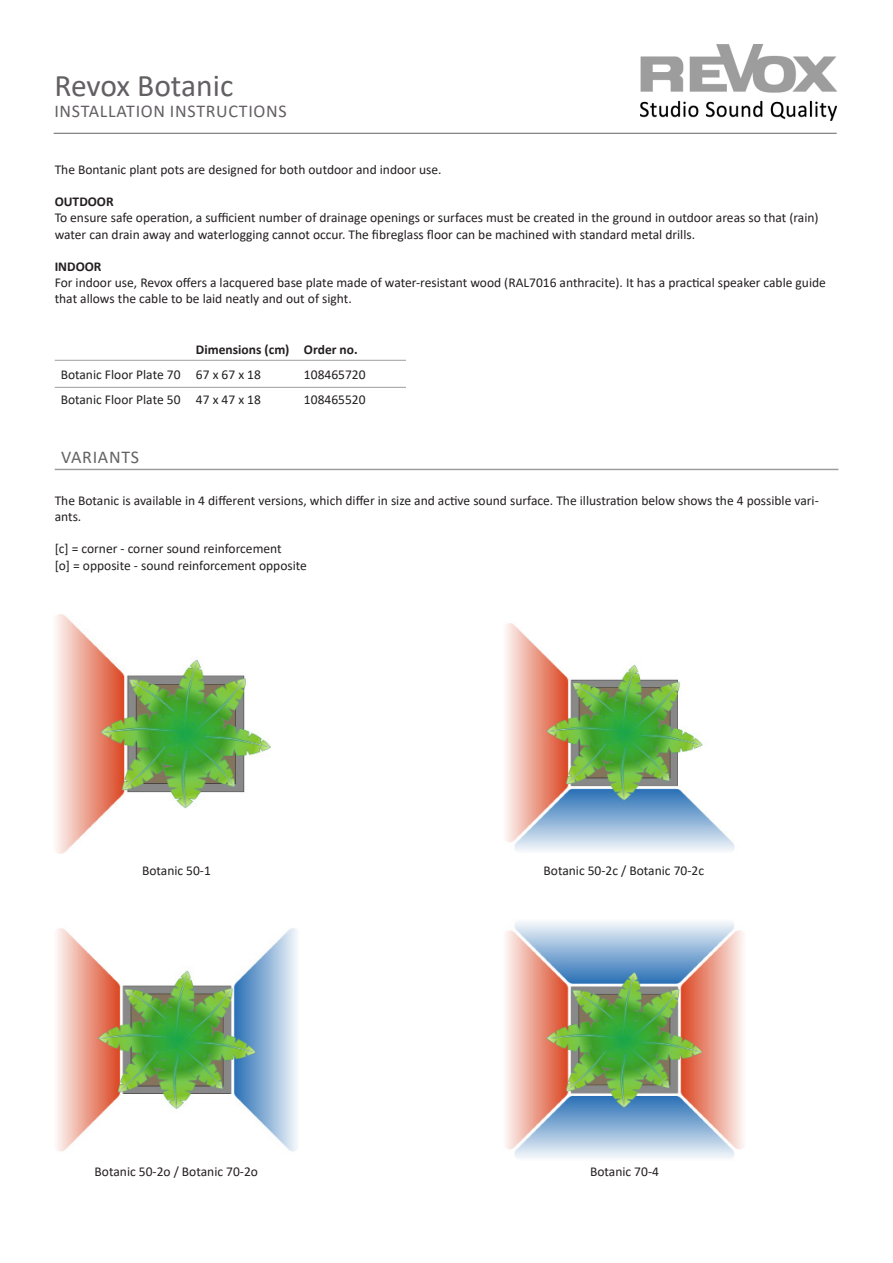
<style>
.page{position:relative;width:893px;height:1263px;background:#fff}
.page>*{position:absolute;margin:0;border:0;box-sizing:border-box;transform-origin:0 0}
.t1{font:31.5px "Calibri";letter-spacing:-.005em;color:#635f63}
.t2{font:18px "Calibri";letter-spacing:.04em;color:#635f63}
.t3{font:18px "Calibri";letter-spacing:.04em;color:#636363}
.t4{font:13.5px/16.2px "Calibri";color:#231f20}
.t5{font:700 13.5px "Calibri";color:#231f20}
</style>
<div class="page">
<img style="left:640px;top:44px;width:196px;height:76px">
<hr style="left:54px;top:133px;width:783px;height:1px;background:#636363">
<img style="left:55px;top:614px;width:216px;height:240px">
<img style="left:505px;top:922px;width:239px;height:236px">
<img style="left:505px;top:623px;width:230px;height:228px">
<img style="left:56px;top:928px;width:241px;height:224px">
<hr style="left:55px;top:360px;width:135px;height:1px;background:#9d9d9c">
<hr style="left:190px;top:360px;width:108px;height:1px;background:#9d9d9c">
<hr style="left:298px;top:360px;width:108px;height:1px;background:#9d9d9c">
<hr style="left:55px;top:387px;width:135px;height:1px;background:#9d9d9c">
<hr style="left:190px;top:387px;width:108px;height:1px;background:#9d9d9c">
<hr style="left:298px;top:387px;width:108px;height:1px;background:#9d9d9c">
<hr style="left:55px;top:469px;width:783px;height:1px;background:#9d9d9c">
<p class="t1" style="left:54px;top:64px;width:180px">Revox Botanic</p>
<p class="t2" style="left:54px;top:99px;width:234px">INSTALLATION INSTRUCTIONS</p>
<p class="t4" style="left:55px;top:161px;width:388px">The Bontanic plant pots are designed for both outdoor and indoor use.</p>
<p class="t5" style="left:55px;top:192px;width:60px">OUTDOOR</p>
<p class="t4" style="left:55px;top:209px;width:765px">To ensure safe operation, a sufficient number of drainage openings or surfaces must be created in the ground in outdoor areas so that (rain) water can drain away and waterlogging cannot occur. The fibreglass floor can be machined with standard metal drills.</p>
<p class="t5" style="left:55px;top:257px;width:48px">INDOOR</p>
<p class="t4" style="left:55px;top:274px;width:773px">For indoor use, Revox offers a lacquered base plate made of water-resistant wood (RAL7016 anthracite). It has a practical speaker cable guide that allows the cable to be laid neatly and out of sight.</p>
<p class="t5" style="left:196px;top:340px;width:95px">Dimensions (cm)</p>
<p class="t5" style="left:304px;top:340px;width:55px">Order no.</p>
<p class="t4" style="left:61px;top:366px;width:121px">Botanic Floor Plate 70</p>
<p class="t4" style="left:196px;top:366px;width:66px">67 x 67 x 18</p>
<p class="t4" style="left:304px;top:366px;width:63px">108465720</p>
<p class="t4" style="left:61px;top:391px;width:121px">Botanic Floor Plate 50</p>
<p class="t4" style="left:196px;top:391px;width:66px">47 x 47 x 18</p>
<p class="t4" style="left:304px;top:391px;width:63px">108465520</p>
<p class="t3" style="left:61px;top:445px;width:80px">VARIANTS</p>
<p class="t4" style="left:55px;top:492px;width:766px">The Botanic is available in 4 different versions, which differ in size and active sound surface. The illustration below shows the 4 possible vari&shy;ants.</p>
<p class="t4" style="left:55px;top:540px;width:228px">[c] = corner - corner sound reinforcement</p>
<p class="t4" style="left:55px;top:557px;width:254px">[o] = opposite - sound reinforcement opposite</p>
<p class="t4" style="left:142px;top:862px;width:70px">Botanic 50-1</p>
<p class="t4" style="left:544px;top:862px;width:162px">Botanic 50-2c / Botanic 70-2c</p>
<p class="t4" style="left:95px;top:1163px;width:165px">Botanic 50-2o / Botanic 70-2o</p>
<p class="t4" style="left:590px;top:1163px;width:70px">Botanic 70-4</p>
</div>
